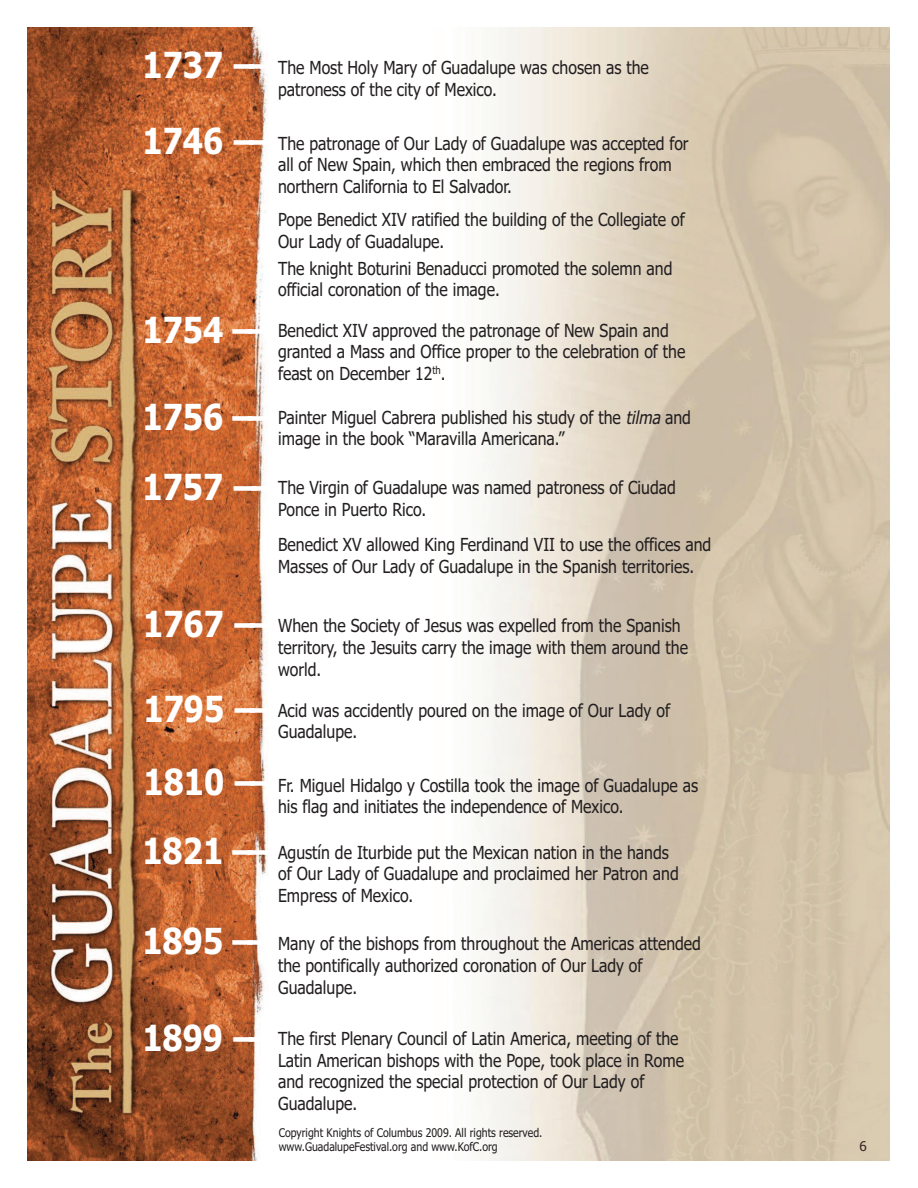
<style>
.page{position:relative;width:918px;height:1188px;background:#fff}
.page>*{position:absolute;margin:0;border:0;box-sizing:border-box;transform-origin:0 0}
.t1{font:700 36px "Tahoma";color:#fff;scale:.88 1}
.t2{font:18px/21.6px "Tahoma";color:#231f20;scale:.88 1}
.t3{font:13.5px "Tahoma";color:#3e2623}
.t4{font:12px/14.4px "Tahoma";color:#231f20;scale:.88 1}
.s1{font-weight:700;font-size:36px;color:#fff}
.s2{font-style:italic}
</style>
<div class="page">
<img style="left:27px;top:27px;width:241px;height:1134px">
<p class="t2" style="left:278px;top:57px;width:423px;text-indent:-136px"><span class="s1">1737 ––</span> The Most Holy Mary of Guadalupe was chosen as the patroness of the city of Mexico.</p>
<p class="t2" style="left:278px;top:133px;width:468px;text-indent:-136px"><span class="s1">1746 ––</span> The patronage of Our Lady of Guadalupe was accepted for all of New Spain, which then embraced the regions from northern California to El Salvador.</p>
<p class="t2" style="left:278px;top:209px;width:464px">Pope Benedict XIV ratified the building of the Collegiate of<br>Our Lady of Guadalupe.</p>
<p class="t2" style="left:278px;top:258px;width:450px">The knight Boturini Benaducci promoted the solemn and official coronation of the image.</p>
<p class="t2" style="left:278px;top:320px;width:464px">Benedict XIV approved the patronage of New Spain and granted a Mass and Office proper to the celebration of the feast on December 12<sup>th</sup>.</p>
<h1 class="t1" style="left:143px;top:309px;width:144px">1754 ––</h1>
<h1 class="t1" style="left:143px;top:396px;width:144px">1756 ––</h1>
<p class="t2" style="left:278px;top:407px;width:471px">Painter Miguel Cabrera published his study of the <span class="s2">tilma</span>and image in the book “Maravilla Americana.”</p>
<p class="t2" style="left:278px;top:477px;width:454px;text-indent:-136px"><span class="s1">1757 ––</span> The Virgin of Guadalupe was named patroness of Ciudad<br>Ponce in Puerto Rico.</p>
<p class="t2" style="left:278px;top:534px;width:494px">Benedict XV allowed King Ferdinand VII to use the offices and<br>Masses of Our Lady of Guadalupe in the Spanish territories.</p>
<h1 class="t1" style="left:143px;top:603px;width:146px">1767 ––</h1>
<p class="t2" style="left:278px;top:615px;width:467px">When the Society of Jesus was expelled from the Spanish territory, the Jesuits carry the image with them around the world.</p>
<h1 class="t1" style="left:144px;top:688px;width:146px">1795 ––</h1>
<p class="t2" style="left:278px;top:700px;width:447px">Acid was accidently poured on the image of Our Lady of<br>Guadalupe.</p>
<h1 class="t1" style="left:144px;top:762px;width:146px">1810 ––</h1>
<p class="t2" style="left:278px;top:775px;width:479px">Fr. Miguel Hidalgo y Costilla took the image of Guadalupe as his flag and initiates the independence of Mexico.</p>
<h1 class="t1" style="left:142px;top:830px;width:144px">1821 ––</h1>
<h1 class="t1" style="left:142px;top:920px;width:144px">1895 ––</h1>
<p class="t2" style="left:278px;top:842px;width:457px">Agustín de Iturbide put the Mexican nation in the hands of Our Lady of Guadalupe and proclaimed her Patron and<br>Empress of Mexico.</p>
<p class="t2" style="left:278px;top:933px;width:482px">Many of the bishops from throughout the Americas attended the pontifically authorized coronation of Our Lady of<br>Guadalupe.</p>
<h1 class="t1" style="left:142px;top:1017px;width:146px">1899 ––</h1>
<p class="t2" style="left:278px;top:1028px;width:463px">The first Plenary Council of Latin America, meeting of the Latin American bishops with the Pope, took place in Rome and recognized the special protection of Our Lady of Guadalupe.</p>
<p class="t4" style="left:279px;top:1126px;width:301px">Copyright Knights of Columbus 2009. All rights reserved. www.GuadalupeFestival.org and www.KofC.org</p>
<p class="t3" style="left:859px;top:1138px;width:9px">6</p>
</div>
